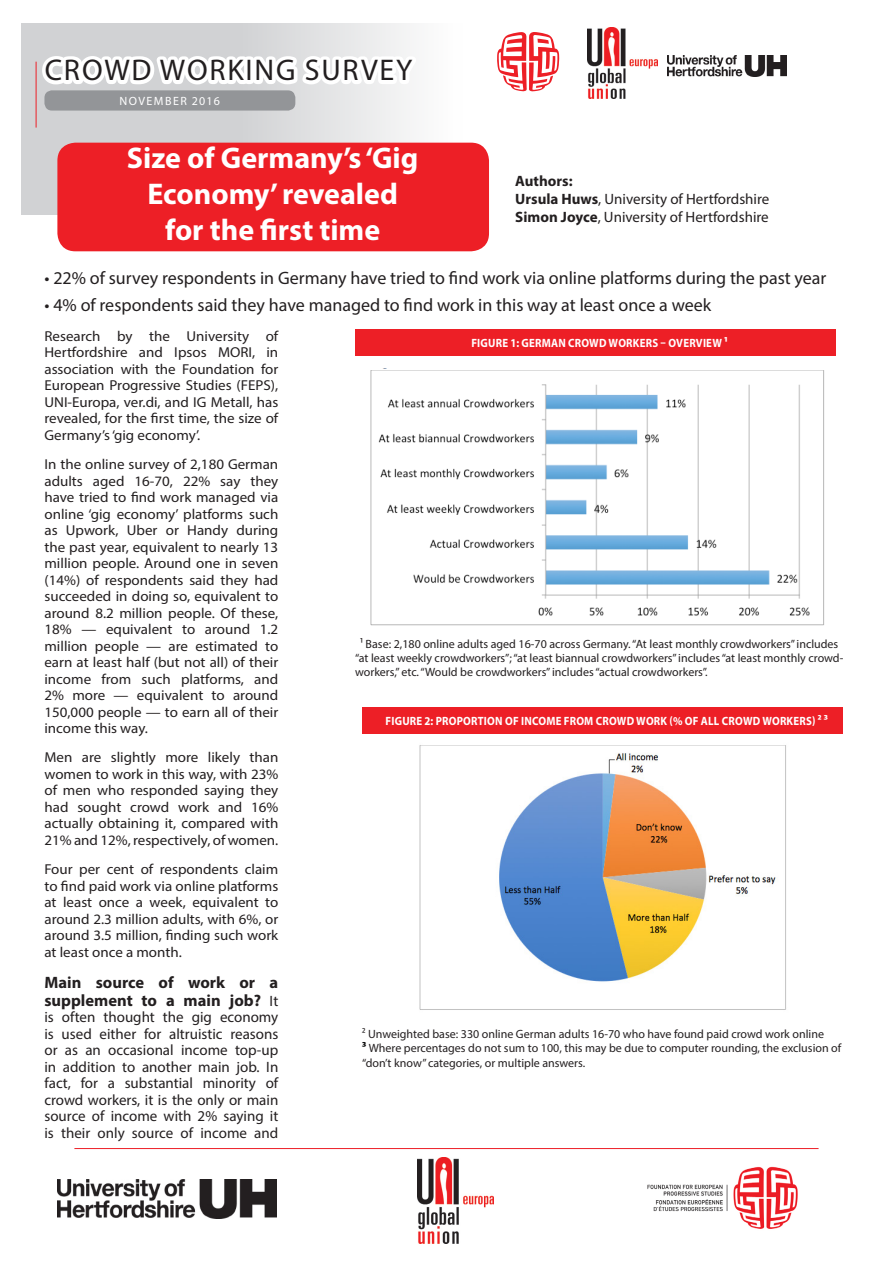
<style>
.page{position:relative;width:893px;height:1263px;background:#fff}
.page>*{position:absolute;margin:0;border:0;box-sizing:border-box;transform-origin:0 0}
.t1{font:700 30px/36px "Myriad Pro";color:#fff;text-align:center}
.t2{font:30px "Myriad Pro";letter-spacing:.06em;color:#231f20}
.t3{font:18px "Myriad Pro";color:#231f20}
.t4{font:700 16.5px/18px "Myriad Pro";color:#231f20}
.t5{font:15px/16.5px "Myriad Pro";color:#231f20;text-align:justify}
.t6{font:700 15px "Myriad Pro";color:#231f20}
.t7{font:14.4px/16.5px "Myriad Pro";color:#231f20;text-align:justify;scale:1.04 1}
.t8{font:12px/14.4px "Myriad Pro";color:#231f20}
.t9{font:700 12px "Myriad Pro";letter-spacing:.02em;color:#fff;scale:.9 1}
.t10{font:12px "Myriad Pro";color:#231f20;scale:.9 1}
.t11{font:12px "Myriad Pro";letter-spacing:.12em;color:#fff}
.s1{font-weight:700}
.s2{font-weight:400;font-size:15px}
.s3{font-weight:700;color:#fff}
.s4{font-weight:700;color:#000}
</style>
<div class="page">
<svg style="left:21px;top:23px;width:442px;height:192px"></svg>
<svg style="left:497px;top:32px;width:62px;height:60px"></svg>
<svg style="left:38px;top:23px;width:387px;height:162px"></svg>
<div style="left:57px;top:143px;width:432px;height:108px;background:#ed1f26;border-radius:18px"></div>
<hr style="left:74px;top:1148px;width:745px;height:1px;background:#ed1f26">
<div style="left:44px;top:90px;width:251px;height:21px;background:#939598;border-radius:8px"></div>
<hr style="left:36px;top:62px;width:1px;height:66px;background:#ed1f26">
<img style="left:647px;top:1166px;width:151px;height:63px">
<img style="left:370px;top:368px;width:454px;height:258px">
<div style="left:355px;top:330px;width:481px;height:26px;background:#ed1f26"></div>
<img style="left:419px;top:745px;width:367px;height:265px">
<div style="left:362px;top:707px;width:481px;height:26px;background:#ed1f26"></div>
<img style="left:587px;top:28px;width:71px;height:71px">
<img style="left:417px;top:1157px;width:77px;height:87px">
<img style="left:668px;top:55px;width:119px;height:21px">
<img style="left:57px;top:1179px;width:220px;height:39px">
<p class="t2" style="left:45px;top:52px;width:369px">CROWD WORKING SURVEY</p>
<p class="t11" style="left:119px;top:94px;width:102px">NOVEMBER 2016</p>
<p class="t1" style="left:127px;top:139px;width:293px">Size of Germany’s ‘Gig<br>Economy’ revealed</p>
<p class="t1" style="left:165px;top:211px;width:217px">for the first time</p>
<p class="t6" style="left:515px;top:171px;width:59px">Authors:</p>
<p class="t5" style="left:515px;top:190px;width:256px"><span class="s1">Ursula Huws</span>, University of Hertfordshire</p>
<p class="t5" style="left:515px;top:208px;width:255px"><span class="s1">Simon Joyce</span>, University of Hertfordshire</p>
<p class="t3" style="left:44px;top:266px;width:783px">• 22% of survey respondents in Germany have tried to find work via online platforms during the past year</p>
<p class="t3" style="left:44px;top:293px;width:668px">• 4% of respondents said they have managed to find work in this way at least once a week</p>
<p class="t7" style="left:44px;top:327px;width:226px">Research by the University of Hertfordshire and Ipsos MORI, in association with the Foundation for European Progressive Studies (FEPS), UNI-Europa, ver.di, and IG Metall, has revealed, for the first time, the size of Germany’s ‘gig economy’.</p>
<p class="t7" style="left:44px;top:456px;width:226px">In the online survey of 2,180 German adults aged 16-70, 22% say they have tried to find work managed via online ‘gig economy’ platforms such as Upwork, Uber or Handy during the past year, equivalent to nearly 13 million people. Around one in seven (14%) of respondents said they had succeeded in doing so, equivalent to around 8.2 million people. Of these, 18% — equivalent to around 1.2 million people — are estimated to earn at least half (but not all) of their income from such platforms, and 2% more — equivalent to around 150,000 people — to earn all of their income this way.</p>
<p class="t7" style="left:44px;top:749px;width:226px">Men are slightly more likely than women to work in this way, with 23% of men who responded saying they had sought crowd work and 16% actually obtaining it, compared with 21% and 12%, respectively, of women.</p>
<p class="t7" style="left:44px;top:861px;width:226px">Four per cent of respondents claim to find paid work via online platforms at least once a week, equivalent to around 2.3 million adults, with 6%, or around 3.5 million, finding such work at least once a month.</p>
<p class="t4" style="left:44px;top:972px;width:235px">Main source of work or a supplement to a main job? <span class="s2">It</span></p>
<p class="t5" style="left:44px;top:1008px;width:235px">is often thought the gig economy is used either for altruistic reasons or as an occasional income top-up in addition to another main job. In fact, for a substantial minority of crowd workers, it is the only or main source of income with 2% saying it is their only source of income and</p>
<p class="t9" style="left:471px;top:336px;width:286px">FIGURE 1: GERMAN CROWD WORKERS – OVERVIEW ¹</p>
<p class="t8" style="left:355px;top:636px;width:490px;text-indent:5px">¹ Base: 2,180 online adults aged 16-70 across Germany. “At least monthly crowdworkers” includes “at least weekly crowdworkers”; “at least biannual crowdworkers” includes “at least monthly crowd&shy;workers,” etc. “Would be crowdworkers” includes “actual crowdworkers”.</p>
<p class="t9" style="left:386px;top:713px;width:493px">FIGURE 2: PROPORTION OF INCOME FROM CROWD WORK (% OF ALL CROWD WORKERS) ² ³</p>
<p class="t10" style="left:362px;top:1026px;width:522px">² Unweighted base: 330 online German adults 16-70 who have found paid crowd work online <span class="s3">³</span></p>
<p class="t8" style="left:362px;top:1041px;width:481px"><span class="s4">³</span> Where percentages do not sum to 100, this may be due to computer rounding, the exclusion of “don’t know” categories, or multiple answers.</p>
</div>
